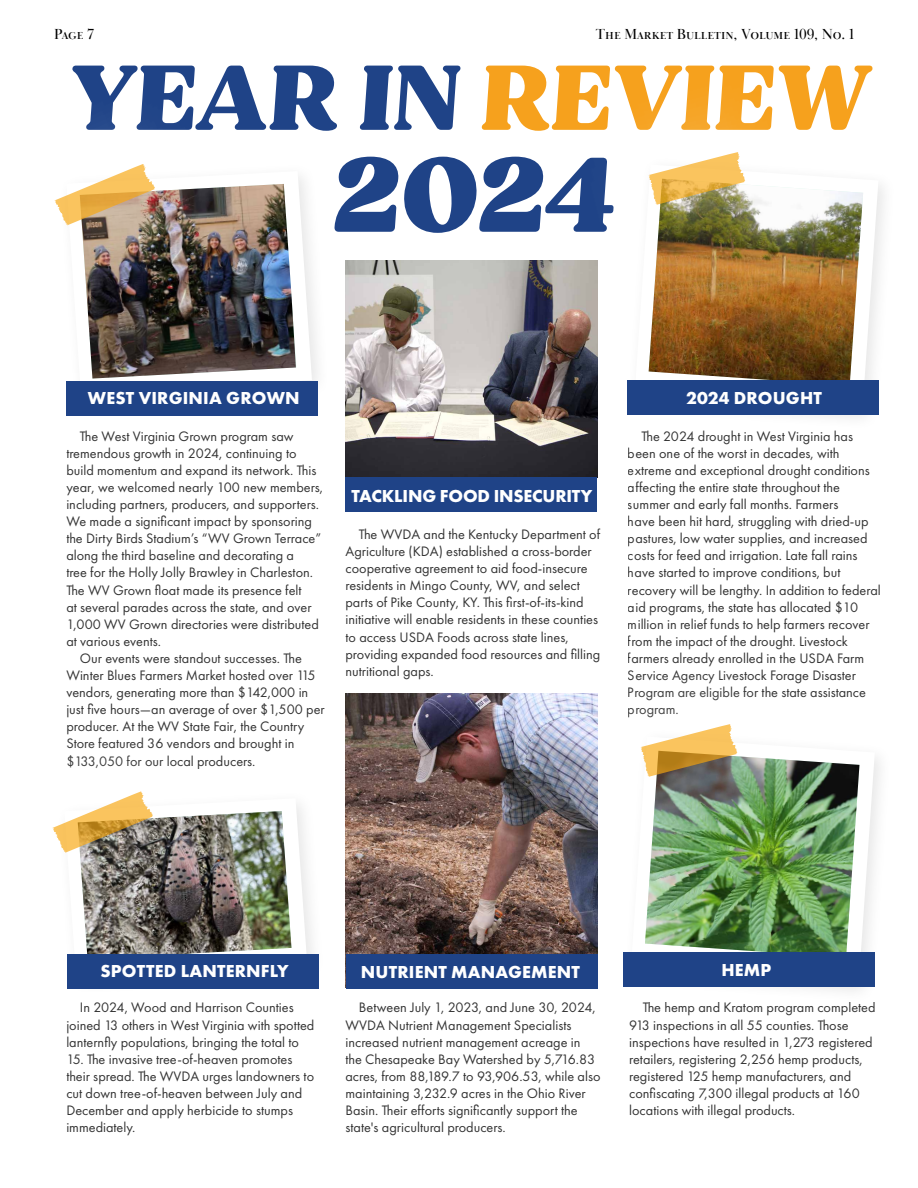
<style>
.page{position:relative;width:918px;height:1188px;background:#fff}
.page>*{position:absolute;margin:0;border:0;box-sizing:border-box;transform-origin:0 0}
.t1{font:900 94.5px "Fields";color:#1f4387}
.t2{font:700 18px "Futura PT";letter-spacing:.01em;color:#fff}
.t3{font:700 18px "Futura PT";letter-spacing:-.01em;color:#fff}
.t4{font:15px "Baskerville Display PT";color:#000}
.t5{font:14.25px/17.1px "Futura PT";color:#000}
.s1{color:#f6a11d}
</style>
<div class="page">
<img style="left:345px;top:693px;width:252px;height:294px">
<img style="left:345px;top:261px;width:252px;height:217px">
<div style="left:345px;top:478px;width:252px;height:34px;background:#1f4387"></div>
<div style="left:346px;top:954px;width:252px;height:34px;background:#1f4387"></div>
<svg style="left:334px;top:157px;width:213px;height:76px"></svg>
<svg style="left:296px;top:177px;width:16px;height:204px"></svg>
<img style="left:54px;top:164px;width:242px;height:215px">
<div style="left:66px;top:381px;width:252px;height:35px;background:#1f4387"></div>
<img style="left:52px;top:791px;width:255px;height:163px">
<div style="left:67px;top:954px;width:252px;height:35px;background:#1f4387"></div>
<svg style="left:648px;top:195px;width:230px;height:185px"></svg>
<img style="left:649px;top:191px;width:214px;height:189px">
<img style="left:547px;top:157px;width:300px;height:152px">
<svg style="left:648px;top:152px;width:97px;height:53px"></svg>
<div style="left:627px;top:380px;width:251px;height:35px;background:#1f4387"></div>
<svg style="left:859px;top:760px;width:16px;height:192px"></svg>
<img style="left:645px;top:763px;width:214px;height:189px">
<img style="left:539px;top:693px;width:300px;height:189px">
<svg style="left:641px;top:724px;width:96px;height:53px"></svg>
<div style="left:623px;top:952px;width:252px;height:35px;background:#1f4387"></div>
<p class="t4" style="left:54px;top:25px;width:42px">Page 7</p>
<p class="t4" style="left:596px;top:25px;width:260px">The Market Bulletin, Volume 109, No. 1</p>
<h1 class="t1" style="left:68px;top:41px;width:811px">YEAR IN <span class="s1">REVIEW</span></h1>
<p class="t2" style="left:88px;top:387px;width:213px">WEST VIRGINIA GROWN</p>
<p class="t5" style="left:66px;top:427px;width:258px;text-indent:13px">The West Virginia Grown program saw tremendous growth in 2024, continuing to build momentum and expand its network. This year, we welcomed nearly 100 new members, including partners, producers, and supporters.<br>We made a significant impact by sponsoring the Dirty Birds Stadium’s “WV Grown Terrace” along the third baseline and decorating a<br>tree for the Holly Jolly Brawley in Charleston.<br>The WV Grown float made its presence felt<br>at several parades across the state, and over 1,000 WV Grown directories were distributed at various events.</p>
<p class="t5" style="left:66px;top:650px;width:260px;text-indent:13px">Our events were standout successes. The Winter Blues Farmers Market hosted over 115 vendors, generating more than $142,000 in just five hours—an average of over $1,500 per producer. At the WV State Fair, the Country Store featured 36 vendors and brought in $133,050 for our local producers.</p>
<p class="t3" style="left:352px;top:484px;width:242px">TACKLING FOOD INSECURITY</p>
<p class="t5" style="left:346px;top:526px;width:256px;text-indent:13px">The WVDA and the Kentucky Department of Agriculture (KDA) established a cross-border cooperative agreement to aid food-insecure residents in Mingo County, WV, and select parts of Pike County, KY. This first-of-its-kind initiative will enable residents in these counties to access USDA Foods across state lines, providing expanded food resources and filling nutritional gaps.</p>
<p class="t2" style="left:686px;top:386px;width:137px">2024 DROUGHT</p>
<p class="t5" style="left:628px;top:427px;width:254px;text-indent:13px">The 2024 drought in West Virginia has been one of the worst in decades, with extreme and exceptional drought conditions affecting the entire state throughout the summer and early fall months. Farmers<br>have been hit hard, struggling with dried-up pastures, low water supplies, and increased costs for feed and irrigation. Late fall rains have started to improve conditions, but recovery will be lengthy. In addition to federal aid programs, the state has allocated $10 million in relief funds to help farmers recover from the impact of the drought. Livestock farmers already enrolled in the USDA Farm Service Agency Livestock Forage Disaster Program are eligible for the state assistance program.</p>
<p class="t2" style="left:101px;top:959px;width:190px">SPOTTED LANTERNFLY</p>
<p class="t5" style="left:66px;top:999px;width:250px;text-indent:13px">In 2024, Wood and Harrison Counties joined 13 others in West Virginia with spotted lanternfly populations, bringing the total to</p>
<p class="t5" style="left:66px;top:1050px;width:249px">15. The invasive tree-of-heaven promotes their spread. The WVDA urges landowners to cut down tree-of-heaven between July and December and apply herbicide to stumps immediately.</p>
<p class="t2" style="left:361px;top:960px;width:221px">NUTRIENT MANAGEMENT</p>
<p class="t2" style="left:721px;top:958px;width:51px">HEMP</p>
<p class="t5" style="left:346px;top:999px;width:257px;text-indent:13px">Between July 1, 2023, and June 30, 2024, WVDA Nutrient Management Specialists increased nutrient management acreage in the Chesapeake Bay Watershed by 5,716.83 acres, from 88,189.7 to 93,906.53, while also maintaining 3,232.9 acres in the Ohio River Basin. Their efforts significantly support the state's agricultural producers.</p>
<p class="t5" style="left:629px;top:999px;width:248px;text-indent:13px">The hemp and Kratom program completed 913 inspections in all 55 counties. Those inspections have resulted in 1,273 registered retailers, registering 2,256 hemp products, registered 125 hemp manufacturers, and confiscating 7,300 illegal products at 160 locations with illegal products.</p>
</div>
